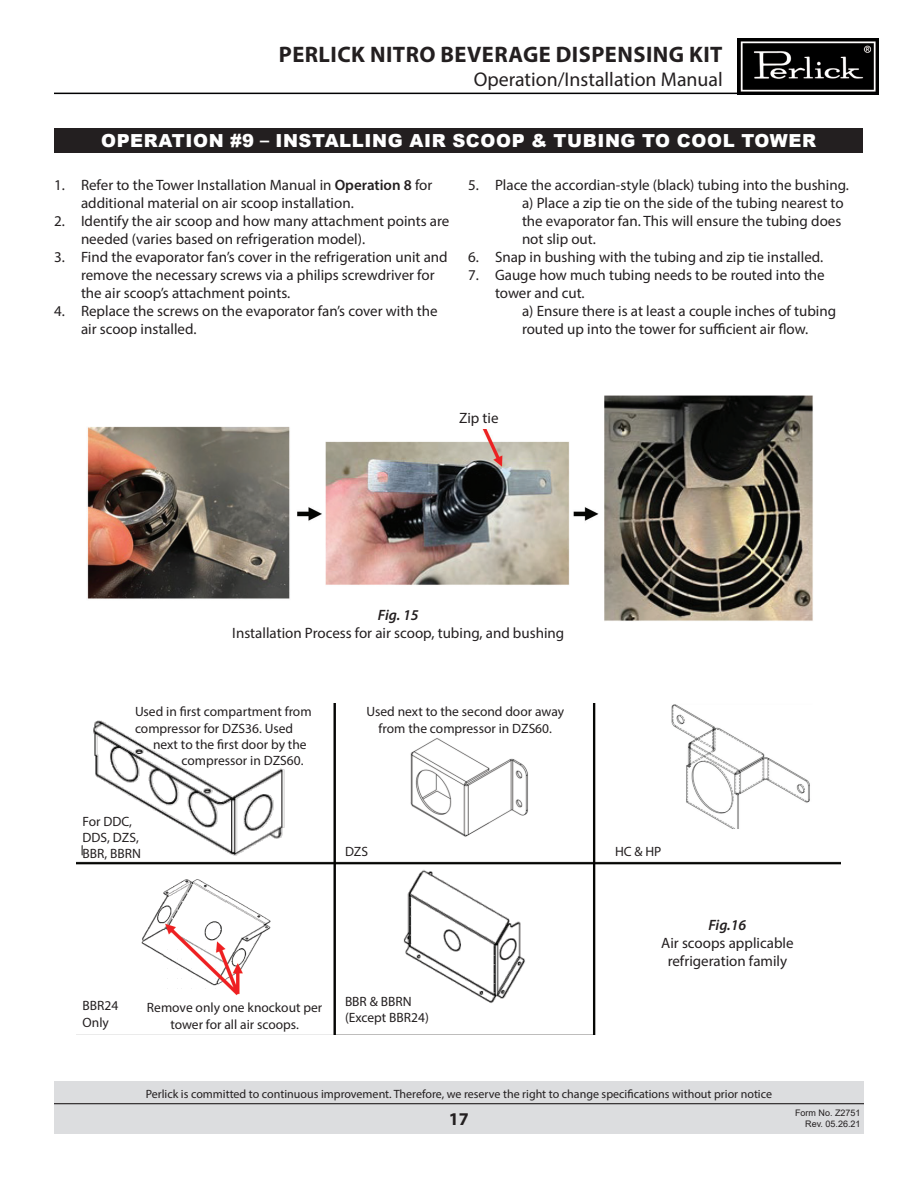
<style>
.page{position:relative;width:918px;height:1188px;background:#fff}
.page>*{position:absolute;margin:0;border:0;box-sizing:border-box;transform-origin:0 0}
.t1{font:700 22.5px "Myriad Pro";letter-spacing:.02em;color:#231f20}
.t2{font:19.95px "Myriad Pro";color:#231f20}
.heading_1_Table_Whit{font:900 18px "Arial";letter-spacing:.035em;color:#fff}
.t3{font:700 18px "Myriad Pro";color:#231f20}
.t4{font:15px/18px "Myriad Pro";color:#231f20}
.t5{font:italic 600 15px "Myriad Pro";color:#231f20}
.t6{font:13.5px/16.2px "Myriad Pro";color:#231f20}
.t7{font:12px "Myriad Pro";color:#231f20}
.t8{font:9px/10.8px "Arial";color:#231f20;text-align:right}
.s1{font-weight:600}
</style>
<div class="page">
<img style="left:738px;top:39px;width:141px;height:54px">
<hr style="left:54px;top:93px;width:825px;height:1px;background:#000002">
<div style="left:54px;top:1081px;width:810px;height:53px;background:#dcdddf"></div>
<hr style="left:54px;top:1103px;width:810px;height:1px;background:#231f20">
<div style="left:54px;top:129px;width:809px;height:24px;background:#231f20"></div>
<img style="left:87px;top:396px;width:726px;height:225px">
<img style="left:77px;top:703px;width:764px;height:331px">
<div style="left:422px;top:407px;width:113px;height:22px;background:#fff"></div>
<svg style="left:135px;top:706px;width:194px;height:87px"></svg>
<div style="left:342px;top:706px;width:247px;height:31px;background:#fff"></div>
<div style="left:140px;top:1002px;width:189px;height:31px;background:#fff"></div>
<div style="left:626px;top:919px;width:202px;height:69px;background:#fff"></div>
<div style="left:211px;top:609px;width:374px;height:53px;background:#fff"></div>
<svg style="left:83px;top:815px;width:123px;height:44px"></svg>
<div style="left:345px;top:841px;width:78px;height:19px;background:#fff"></div>
<div style="left:615px;top:841px;width:78px;height:19px;background:#fff"></div>
<div style="left:83px;top:994px;width:53px;height:39px;background:#fff"></div>
<div style="left:345px;top:984px;width:90px;height:50px;background:#fff"></div>
<h1 class="t1" style="left:279px;top:40px;width:445px">PERLICK NITRO BEVERAGE DISPENSING KIT</h1>
<h2 class="t2" style="left:474px;top:67px;width:251px">Operation/Installation Manual</h2>
<p class="heading_1_Table_Whit" style="left:101px;top:128px;width:717px">OPERATION #9 – INSTALLING AIR SCOOP &amp; TUBING TO COOL TOWER</p>
<p class="t4" style="left:81px;top:176px;width:353px;text-indent:-27px">1. Refer to the Tower Installation Manual in <span class="s1">Operation 8</span> for additional material on air scoop installation.</p>
<p class="t4" style="left:81px;top:212px;width:370px;text-indent:-27px">2. Identify the air scoop and how many attachment points are needed (varies based on refrigeration model).</p>
<p class="t4" style="left:81px;top:248px;width:368px;text-indent:-27px">3. Find the evaporator fan’s cover in the refrigeration unit and remove the necessary screws via a philips screwdriver for the air scoop’s attachment points.</p>
<p class="t4" style="left:81px;top:302px;width:358px;text-indent:-27px">4. Replace the screws on the evaporator fan’s cover with the air scoop installed.</p>
<p class="t4" style="left:468px;top:176px;width:383px">5. Place the accordian-style (black) tubing into the bushing.</p>
<p class="t4" style="left:522px;top:194px;width:323px">a) Place a zip tie on the side of the tubing nearest to the evaporator fan. This will ensure the tubing does not slip out.</p>
<p class="t4" style="left:468px;top:248px;width:357px">6. Snap in bushing with the tubing and zip tie installed.</p>
<p class="t4" style="left:495px;top:266px;width:331px;text-indent:-27px">7. Gauge how much tubing needs to be routed into the tower and cut.</p>
<p class="t4" style="left:522px;top:302px;width:316px">a) Ensure there is at least a couple inches of tubing routed up into the tower for sufficient air flow.</p>
<p class="t4" style="left:459px;top:409px;width:41px">Zip tie</p>
<p class="t5" style="left:378px;top:606px;width:42px">Fig. 15</p>
<p class="t4" style="left:232px;top:624px;width:333px">Installation Process for air scoop, tubing, and bushing</p>
<p class="t6" style="left:135px;top:704px;width:178px">Used in first compartment from</p>
<p class="t6" style="left:135px;top:720px;width:160px">compressor for DZS36. Used</p>
<p class="t6" style="left:153px;top:736px;width:155px">next to the first door by the</p>
<p class="t6" style="left:182px;top:752px;width:124px">compressor in DZS60.</p>
<p class="t6" style="left:83px;top:813px;width:60px">For DDC,<br>DDS, DZS,<br>BBR, BBRN</p>
<p class="t6" style="left:366px;top:704px;width:199px;text-align:center">Used next to the second door away from the compressor in DZS60.</p>
<p class="t6" style="left:345px;top:843px;width:25px">DZS</p>
<p class="t6" style="left:615px;top:843px;width:48px">HC &amp; HP</p>
<p class="t5" style="left:709px;top:916px;width:39px">Fig.16</p>
<p class="t4" style="left:661px;top:934px;width:134px;text-align:center">Air scoops applicable refrigeration family</p>
<p class="t6" style="left:83px;top:998px;width:37px">BBR24<br>Only</p>
<p class="t6" style="left:345px;top:993px;width:85px">BBR &amp; BBRN (Except BBR24)</p>
<p class="t6" style="left:147px;top:1000px;width:177px;text-align:center">Remove only one knockout per tower for all air scoops.</p>
<p class="t7" style="left:146px;top:1087px;width:628px">Perlick is committed to continuous improvement. Therefore, we reserve the right to change specifications without prior notice</p>
<p class="t3" style="left:449px;top:1108px;width:21px">17</p>
<p class="t8" style="left:795px;top:1108px;width:67px">Form No. Z2751<br>Rev. 05.26.21</p>
</div>
